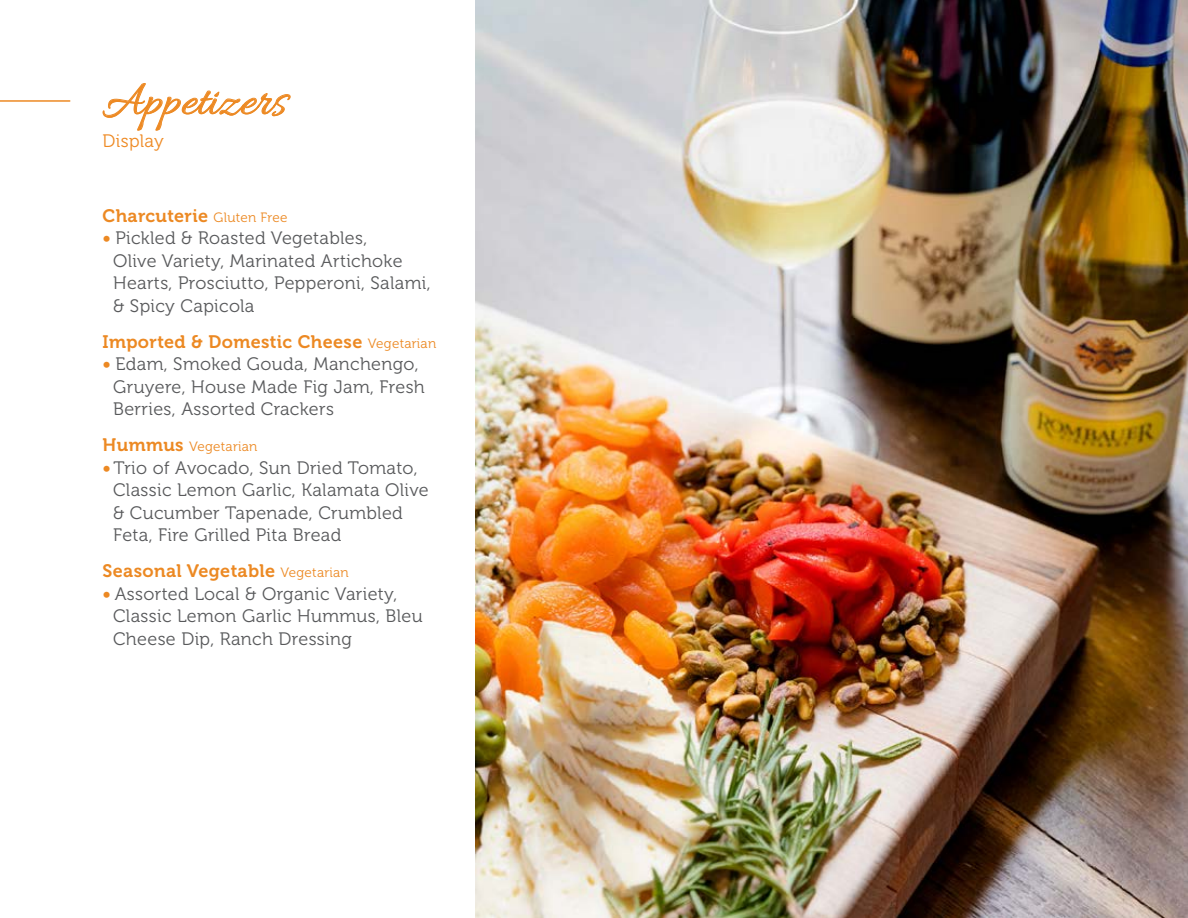
<style>
.page{position:relative;width:1188px;height:918px;background:#fff}
.page>*{position:absolute;margin:0;border:0;box-sizing:border-box;transform-origin:0 0}
.t1{font:49.5px "Allura";color:#ee8922}
.t2{font:18px/22.5px "Museo 300";letter-spacing:.02em;color:#58595b}
.t3{font:18px "Museo 700";letter-spacing:.02em;color:#ec8923}
.t4{font:18px "Museo 300";letter-spacing:.02em;color:#ee8922}
.t5{font:13.5px "Museo 300";letter-spacing:.02em;color:#ec8923}
.s1{font-family:"Museo 300";font-size:13.5px}
.s2{font-family:"Museo 700";color:#ec8923}
.s3{font-family:"Museo 700";font-size:18px}
</style>
<div class="page">
<img style="left:475px;top:0;width:713px;height:918px">
<svg style="left:102px;top:83px;width:189px;height:48px"></svg>
<hr style="left:0;top:100px;width:70px;height:2px;background:#ec8923">
<h1 class="t1" style="left:103px;top:73px;width:185px">Appetizers</h1>
<p class="t4" style="left:103px;top:131px;width:63px">Display</p>
<p class="t3" style="left:103px;top:206px;width:186px">Charcuterie <span class="s1">Gluten Free</span></p>
<p class="t2" style="left:113px;top:227px;width:319px;text-indent:-11px"><span class="s2">•</span> Pickled &amp; Roasted Vegetables,<br>Olive Variety, Marinated Artichoke<br>Hearts, Prosciutto, Pepperoni, Salami, &amp; Spicy Capicola</p>
<p class="t3" style="left:103px;top:332px;width:335px">Imported &amp; Domestic Cheese <span class="s1">Vegetarian</span></p>
<p class="t2" style="left:113px;top:353px;width:313px;text-indent:-11px"><span class="s2">•</span> Edam, Smoked Gouda, Manchengo,<br>Gruyere, House Made Fig Jam, Fresh<br>Berries, Assorted Crackers</p>
<p class="t5" style="left:103px;top:439px;width:156px"><span class="s3">Hummus</span> Vegetarian</p>
<p class="t2" style="left:113px;top:457px;width:317px;text-indent:-11px"><span class="s2">•</span> Trio of Avocado, Sun Dried Tomato, Classic Lemon Garlic, Kalamata Olive &amp; Cucumber Tapenade, Crumbled Feta, Fire Grilled Pita Bread</p>
<p class="t3" style="left:103px;top:561px;width:248px">Seasonal Vegetable <span class="s1">Vegetarian</span></p>
<p class="t2" style="left:113px;top:583px;width:311px;text-indent:-11px"><span class="s2">•</span> Assorted Local &amp; Organic Variety,<br>Classic Lemon Garlic Hummus, Bleu<br>Cheese Dip, Ranch Dressing</p>
</div>
